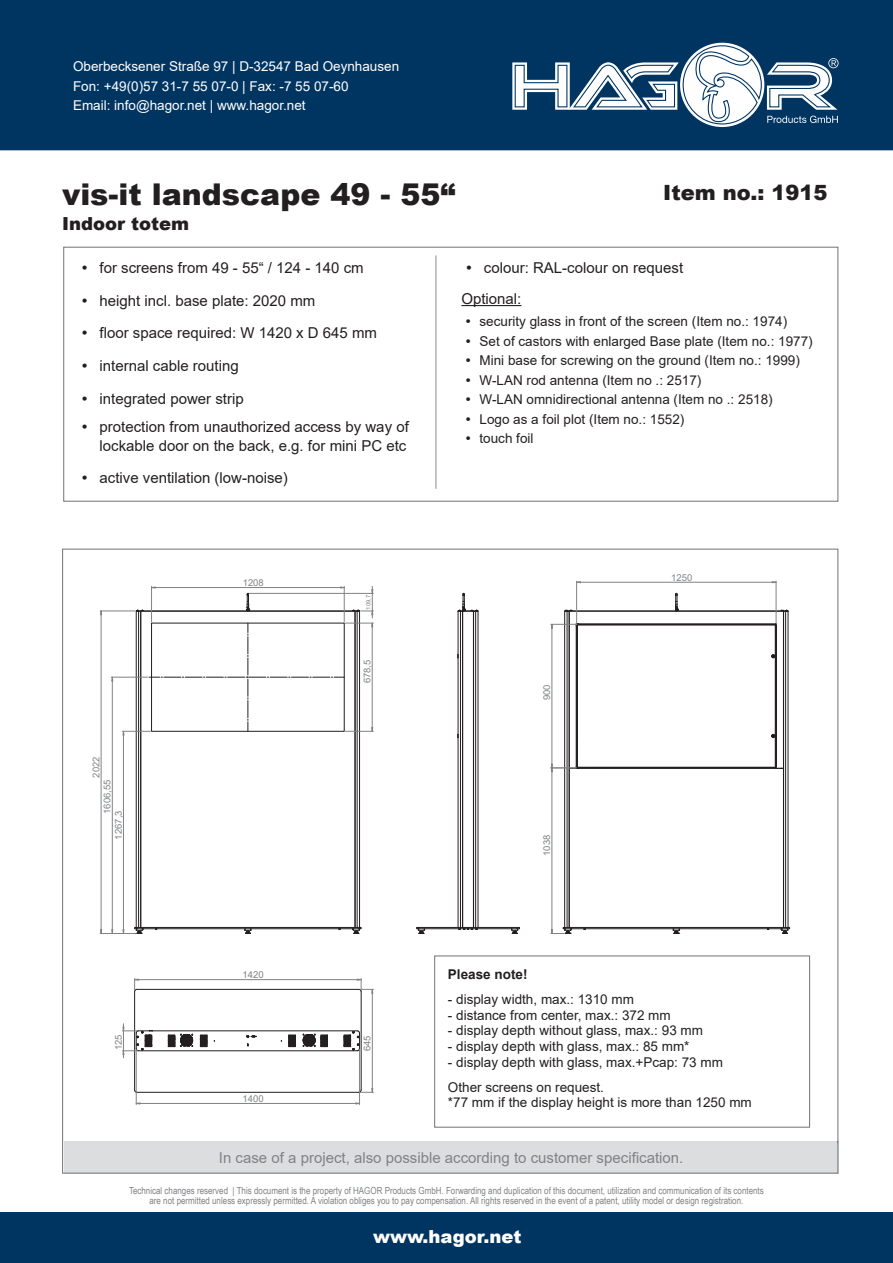
<style>
.page{position:relative;width:893px;height:1263px;background:#fff}
.page>*{position:absolute;margin:0;border:0;box-sizing:border-box;transform-origin:0 0}
.t1{font:900 30px "Arial";color:#231f20}
.t2{font:900 21px "Arial";color:#231f20}
.t3{font:900 18px "Arial";color:#fff}
.t4{font:900 18px "Arial";color:#231f20}
.t5{font:15px/32.5px "Arial";color:#231f20}
.t6{font:15px "Arial";color:#808285}
.t7{font:13.5px/19.5px "Arial";color:#231f20}
.t8{font:13.5px/19.5px "Arial";color:#fff}
.t9{font:700 13.5px "Arial";color:#231f20}
.t10{font:9.75px/10.5px "Arial Narrow";color:#808285;text-align:center}
.t11{font:9.45px "Arial";color:#808285}
.t12{font:5.85px "Arial";color:#808285}
</style>
<div class="page">
<div style="left:0;top:1213px;width:893px;height:50px;background:#003562"></div>
<div style="left:0;top:0;width:893px;height:150px;background:#003562"></div>
<svg style="left:502px;top:39px;width:358px;height:93px"></svg>
<div style="left:64px;top:1141px;width:774px;height:33px;background:#dcdddf"></div>
<hr style="left:461px;top:305px;width:60px;height:1px;background:#231f20">
<div style="left:63px;top:247px;width:775px;height:255px;border:1px solid #808285"></div>
<hr style="left:435px;top:255px;width:2px;height:234px;background:#b0b1b5">
<div style="left:434px;top:955px;width:376px;height:173px;border:1px solid #808285"></div>
<hr style="left:139px;top:1050px;width:218px;height:1px;background:#231f20">
<hr style="left:139px;top:1030px;width:218px;height:1px;background:#231f20">
<hr style="left:361px;top:992px;width:1px;height:98px;background:#231f20">
<hr style="left:137px;top:1092px;width:222px;height:1px;background:#231f20">
<hr style="left:134px;top:992px;width:1px;height:98px;background:#231f20">
<hr style="left:137px;top:989px;width:222px;height:1px;background:#231f20">
<svg style="left:200px;top:1034px;width:8px;height:13px"></svg>
<svg style="left:288px;top:1034px;width:8px;height:13px"></svg>
<svg style="left:343px;top:1030px;width:17px;height:21px"></svg>
<svg style="left:302px;top:1033px;width:26px;height:14px"></svg>
<svg style="left:168px;top:1033px;width:25px;height:14px"></svg>
<svg style="left:246px;top:1035px;width:11px;height:12px"></svg>
<hr style="left:419px;top:927px;width:98px;height:1px;background:#231f20">
<hr style="left:419px;top:928px;width:98px;height:1px;background:#231f20">
<svg style="left:416px;top:927px;width:9px;height:7px"></svg>
<svg style="left:511px;top:927px;width:9px;height:7px"></svg>
<svg style="left:457px;top:593px;width:22px;height:337px"></svg>
<hr style="left:567px;top:611px;width:219px;height:1px;background:#231f20">
<hr style="left:578px;top:768px;width:198px;height:1px;background:#231f20">
<hr style="left:577px;top:625px;width:198px;height:1px;background:#231f20">
<hr style="left:577px;top:767px;width:198px;height:1px;background:#231f20">
<hr style="left:577px;top:624px;width:198px;height:1px;background:#231f20">
<hr style="left:565px;top:928px;width:222px;height:1px;background:#231f20">
<hr style="left:565px;top:927px;width:222px;height:1px;background:#231f20">
<svg style="left:673px;top:928px;width:7px;height:6px"></svg>
<svg style="left:675px;top:593px;width:3px;height:19px"></svg>
<svg style="left:761px;top:609px;width:29px;height:325px"></svg>
<svg style="left:838px;top:1125px;width:1px;height:48px"></svg>
<hr style="left:100px;top:933px;width:36px;height:1px;background:#808285">
<hr style="left:100px;top:611px;width:35px;height:1px;background:#808285">
<hr style="left:101px;top:611px;width:1px;height:322px;background:#808285">
<hr style="left:135px;top:979px;width:226px;height:1px;background:#808285">
<hr style="left:372px;top:989px;width:1px;height:103px;background:#808285">
<hr style="left:359px;top:1049px;width:1px;height:55px;background:#808285">
<hr style="left:136px;top:1049px;width:1px;height:55px;background:#808285">
<hr style="left:136px;top:1103px;width:224px;height:1px;background:#808285">
<svg style="left:134px;top:978px;width:5px;height:15px"></svg>
<svg style="left:358px;top:1088px;width:15px;height:5px"></svg>
<svg style="left:357px;top:978px;width:16px;height:16px"></svg>
<svg style="left:122px;top:1024px;width:31px;height:34px"></svg>
<hr style="left:577px;top:582px;width:199px;height:1px;background:#808285">
<hr style="left:776px;top:581px;width:1px;height:42px;background:#808285">
<hr style="left:576px;top:581px;width:1px;height:44px;background:#808285">
<svg style="left:551px;top:609px;width:35px;height:325px"></svg>
<svg style="left:111px;top:586px;width:262px;height:348px"></svg>
<p class="t8" style="left:73px;top:57px;width:328px">Oberbecksener Straße 97 | D-32547 Bad Oeynhausen<br>Fon: +49(0)57 31-7 55 07-0 | Fax: -7 55 07-60<br>Email: info@hagor.net | www.hagor.net</p>
<h1 class="t1" style="left:62px;top:172px;width:395px">vis-it landscape 49 - 55“</h1>
<h3 class="t4" style="left:62px;top:211px;width:129px">Indoor totem</h3>
<h2 class="t2" style="left:663px;top:177px;width:166px">Item no.: 1915</h2>
<p class="t5" style="left:100px;top:252px;width:279px">for screens from 49 - 55“ / 124 - 140 cm height incl. base plate: 2020 mm<br>floor space required: W 1420 x D 645 mm internal cable routing<br>integrated power strip</p>
<p class="t5" style="left:100px;top:417px;width:311px;line-height:19px">protection from unauthorized access by way of lockable door on the back, e.g. for mini PC etc</p>
<p class="t5" style="left:100px;top:461px;width:190px">active ventilation (low-noise)</p>
<p class="t11" style="left:90px;top:778px;width:23px;rotate:-90deg">2022</p>
<p class="t11" style="left:101px;top:814px;width:36px;rotate:-90deg">1606,55</p>
<p class="t11" style="left:112px;top:839px;width:30px;rotate:-90deg">1267,3</p>
<p class="t11" style="left:243px;top:576px;width:23px">1208</p>
<p class="t12" style="left:364px;top:610px;width:16px;rotate:-90deg">109,7</p>
<p class="t11" style="left:361px;top:683px;width:25px;rotate:-90deg">678,5</p>
<p class="t5" style="left:461px;top:253px;width:223px;line-height:30.6px;text-indent:22px">colour: RAL-colour on request<br>Optional:</p>
<p class="t7" style="left:479px;top:312px;width:335px">security glass in front of the screen (Item no.: 1974)<br>Set of castors with enlarged Base plate (Item no.: 1977)<br>Mini base for screwing on the ground (Item no.: 1999)<br>W-LAN rod antenna (Item no .: 2517)<br>W-LAN omnidirectional antenna (Item no .: 2518)<br>Logo as a foil plot (Item no.: 1552)<br>touch foil</p>
<p class="t11" style="left:540px;top:700px;width:17px;rotate:-90deg">900</p>
<p class="t11" style="left:540px;top:856px;width:23px;rotate:-90deg">1038</p>
<p class="t11" style="left:671px;top:571px;width:23px">1250</p>
<p class="t11" style="left:112px;top:1050px;width:17px;rotate:-90deg">125</p>
<p class="t11" style="left:243px;top:968px;width:23px">1420</p>
<p class="t11" style="left:243px;top:1092px;width:23px">1400</p>
<p class="t11" style="left:361px;top:1051px;width:17px;rotate:-90deg">645</p>
<p class="t9" style="left:448px;top:965px;width:81px">Please note!</p>
<p class="t7" style="left:448px;top:989px;width:188px">- display width, max.: 1310 mm</p>
<p class="t7" style="left:448px;top:1005px;width:224px">- distance from center, max.: 372 mm</p>
<p class="t7" style="left:448px;top:1021px;width:257px">- display depth without glass, max.: 93 mm</p>
<p class="t7" style="left:448px;top:1036px;width:243px">- display depth with glass, max.: 85 mm*</p>
<p class="t7" style="left:448px;top:1050px;width:276px;line-height:24.8px">- display depth with glass, max.+Pcap: 73 mm<br>Other screens on request.</p>
<p class="t7" style="left:448px;top:1093px;width:305px">*77 mm if the display height is more than 1250 mm</p>
<p class="t6" style="left:219px;top:1147px;width:466px">In case of a project, also possible according to customer specification.</p>
<p class="t10" style="left:129px;top:1184px;width:636px">Technical changes reserved | This document is the property of HAGOR Products GmbH. Forwarding and duplication of this document, utilization and communication of its contents are not permitted unless expressly permitted. A violation obliges you to pay compensation. All rights reserved in the event of a patent, utility model or design registration.</p>
<h3 class="t3" style="left:373px;top:1223px;width:150px">www.hagor.net</h3>
</div>
